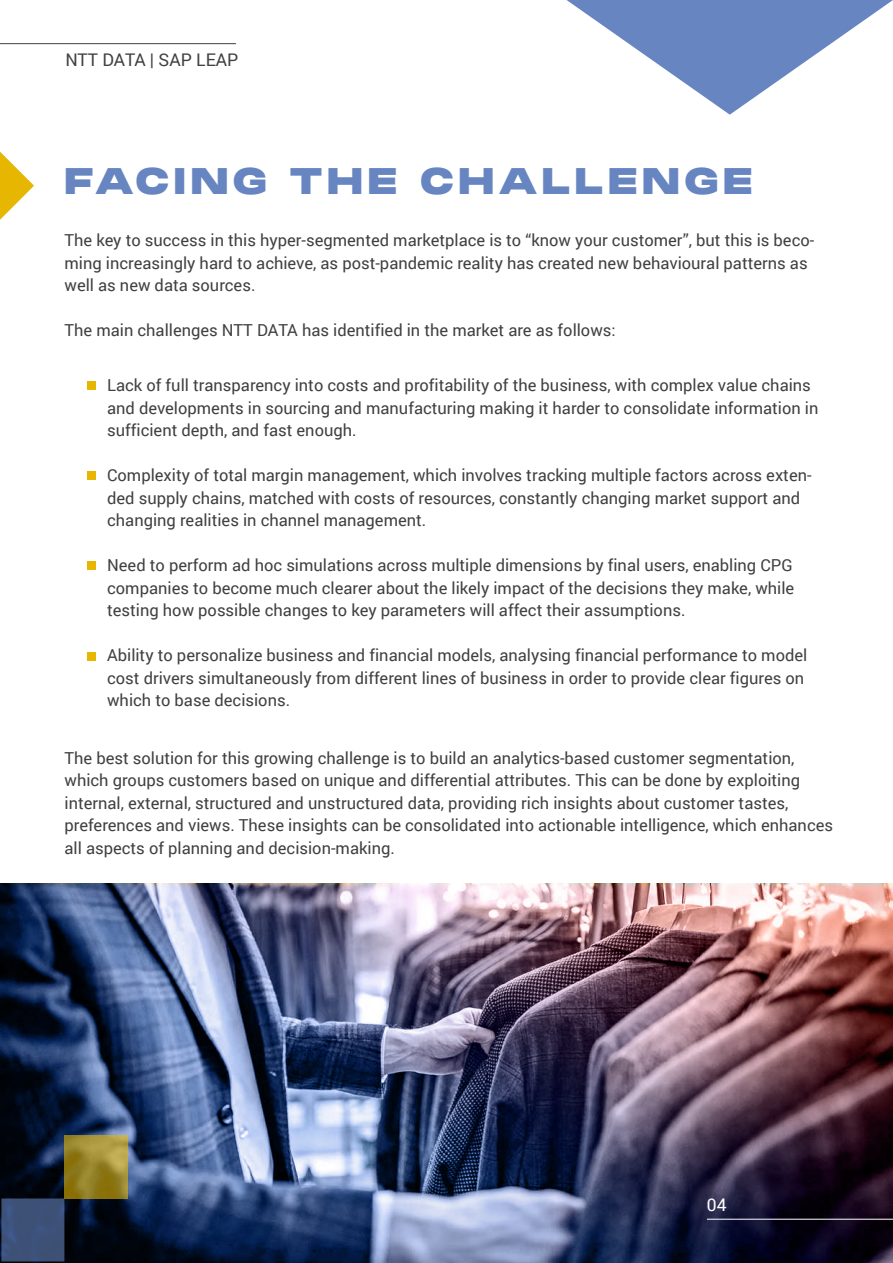
<style>
.page{position:relative;width:893px;height:1263px;background:#fff}
.page>*{position:absolute;margin:0;border:0;box-sizing:border-box;transform-origin:0 0}
.t1{font:900 36px "Monument Extended";letter-spacing:.09em;color:#6785c1}
.t2{font:17.4px "Roboto";color:#404040}
.t3{font:17.4px "Roboto";color:#fff}
.t4{font:16.5px/22.5px "Roboto";color:#404040}
</style>
<div class="page">
<img style="left:0;top:886px;width:893px;height:377px">
<svg style="left:567px;top:0;width:326px;height:115px"></svg>
<svg style="left:0;top:152px;width:34px;height:68px"></svg>
<div style="left:88px;top:471px;width:8px;height:8px;background:#e6b600"></div>
<div style="left:88px;top:561px;width:8px;height:8px;background:#e6b600"></div>
<div style="left:88px;top:652px;width:8px;height:8px;background:#e6b600"></div>
<div style="left:88px;top:382px;width:8px;height:8px;background:#e6b600"></div>
<hr style="left:707px;top:1219px;width:186px;height:1px;background:#fff">
<hr style="left:0;top:43px;width:236px;height:1px;background:#404040">
<div style="left:1px;top:1198px;width:63px;height:63px;background:#3d5177"></div>
<svg style="left:64px;top:1136px;width:63px;height:62px;background:#9b872b"></svg>
<p class="t2" style="left:65px;top:48px;width:175px">NTT DATA | SAP LEAP</p>
<h1 class="t1" style="left:64px;top:156px;width:691px">FACING THE CHALLENGE</h1>
<p class="t4" style="left:65px;top:228px;width:751px">The key to success in this hyper-segmented marketplace is to “know your customer”, but this is beco&shy;ming increasingly hard to achieve, as post-pandemic reality has created new behavioural patterns as well as new data sources.</p>
<p class="t4" style="left:65px;top:318px;width:553px">The main challenges NTT DATA has identified in the market are as follows:</p>
<p class="t4" style="left:107px;top:373px;width:713px">Lack of full transparency into costs and profitability of the business, with complex value chains and developments in sourcing and manufacturing making it harder to consolidate information in sufficient depth, and fast enough.</p>
<p class="t4" style="left:107px;top:463px;width:706px">Complexity of total margin management, which involves tracking multiple factors across exten&shy;ded supply chains, matched with costs of resources, constantly changing market support and changing realities in channel management.</p>
<p class="t4" style="left:107px;top:553px;width:689px;text-align:justify">Need to perform ad hoc simulations across multiple dimensions by final users, enabling CPG companies to become much clearer about the likely impact of the decisions they make, while testing how possible changes to key parameters will affect their assumptions.</p>
<p class="t4" style="left:107px;top:643px;width:702px">Ability to personalize business and financial models, analysing financial performance to model cost drivers simultaneously from different lines of business in order to provide clear figures on which to base decisions.</p>
<p class="t4" style="left:65px;top:746px;width:770px">The best solution for this growing challenge is to build an analytics-based customer segmentation, which groups customers based on unique and differential attributes. This can be done by exploiting internal, external, structured and unstructured data, providing rich insights about customer tastes, preferences and views. These insights can be consolidated into actionable intelligence, which enhances all aspects of planning and decision-making.</p>
<p class="t3" style="left:707px;top:1193px;width:21px">04</p>
</div>
